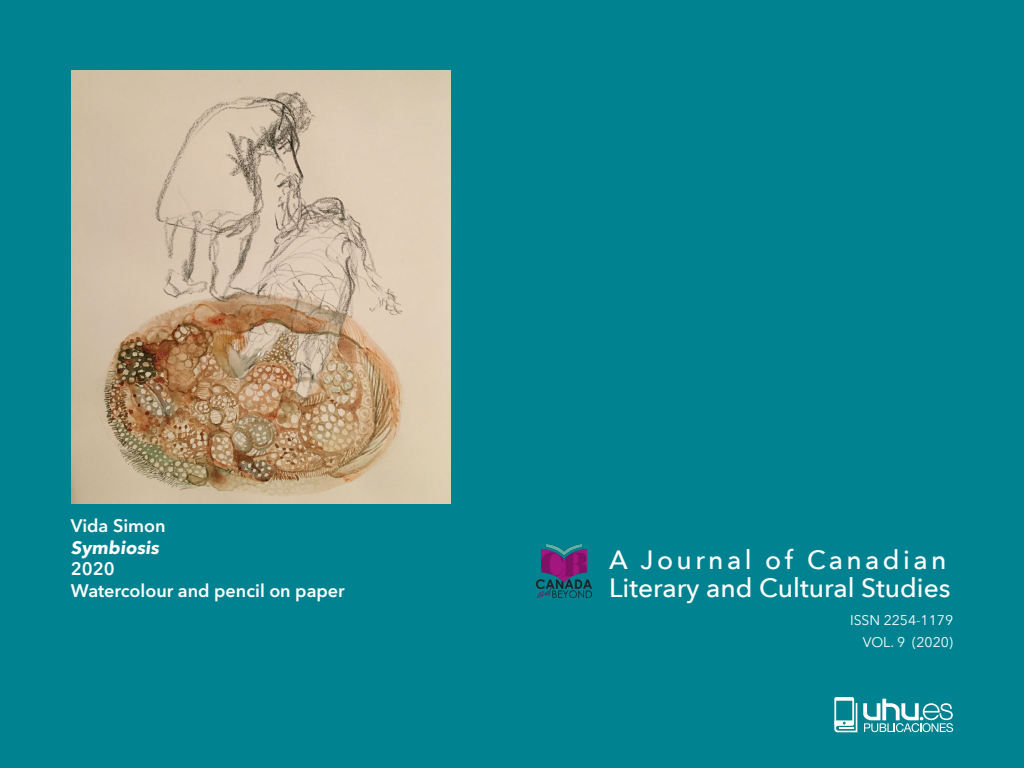
<style>
.page{position:relative;width:1024px;height:768px;background:#008291}
.page>*{position:absolute;margin:0;border:0;box-sizing:border-box;transform-origin:0 0}
._1_1{font:500 26.4px/28.6px "Avenir Next";color:#fff}
.t1{font:600 18px "Avenir Next LT Pro";color:#fff}
.t2{font:700 18px "Avenir Next LT Pro";color:#fff}
.t3{font:14px "Avenir Next";color:#fff}
</style>
<div class="page">
<img style="left:536px;top:544px;width:55px;height:53px">
<svg style="left:834px;top:697px;width:23px;height:35px"></svg>
<svg style="left:863px;top:699px;width:90px;height:33px"></svg>
<img style="left:72px;top:71px;width:378px;height:432px">
<p class="t1" style="left:71px;top:515px;width:96px">Vida Simon</p>
<p class="t2" style="left:71px;top:536px;width:92px">Symbiosis</p>
<p class="t1" style="left:71px;top:558px;width:45px">2020</p>
<p class="t1" style="left:71px;top:580px;width:275px">Watercolour and pencil on paper</p>
<p class="_1_1" style="left:609px;top:544px;width:343px">A Journal of Canadian<br>Literary and Cultural Studies</p>
<p class="t3" style="left:850px;top:609px;width:105px">ISSN 2254-1179</p>
<p class="t3" style="left:863px;top:631px;width:92px">VOL. 9 (2020)</p>
</div>
